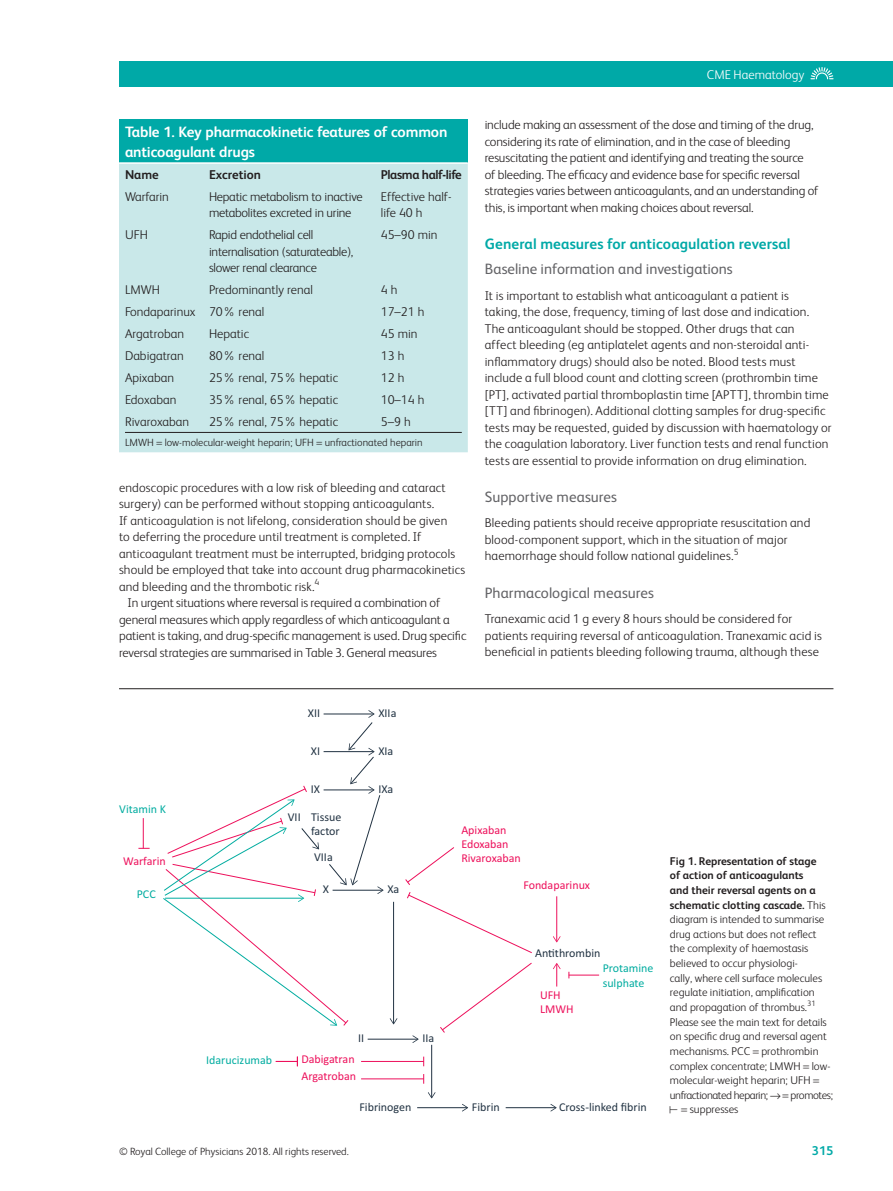
<style>
.page{position:relative;width:893px;height:1191px;background:#fff}
.page>*{position:absolute;margin:0;border:0;box-sizing:border-box;transform-origin:0 0}
.t1{font:15px "FS Albert";color:#636366}
.t2{font:700 15px/20.2px "FS Albert";letter-spacing:-.01em;color:#fff}
.t3{font:700 15px "FS Albert";color:#00a9a7}
.t4{font:300 12.75px/16.5px "FS Albert";color:#231f20}
.t5{font:300 12.75px/16.5px "FS Albert";letter-spacing:-.02em;color:#231f20}
.t6{font:700 12.75px "FS Albert";letter-spacing:-.02em;color:#231f20}
.t7{font:300 12.75px "FS Albert";letter-spacing:.005em;color:#fff}
.t8{font:700 12.75px "FS Albert";color:#231f20}
.t9{font:700 12.75px "FS Albert";color:#00a9a7}
.t10{font:12px/14.4px "Calibri";color:#213242}
.t11{font:12px/14.4px "Calibri";color:#ed105b}
.t12{font:12px/14.4px "Calibri";color:#00aca0}
.t13{font:300 11.25px/14.7px "FS Albert";color:#231f20}
.t14{font:300 10.5px "FS Albert";color:#231f20}
.t15{font:300 7.8px "FS Albert";color:#231f20}
.s1{font-weight:700}
</style>
<div class="page">
<div style="left:119px;top:62px;width:774px;height:25px;background:#00a9a7"></div>
<svg style="left:810px;top:67px;width:23px;height:12px"></svg>
<div style="left:119px;top:119px;width:349px;height:44px;background:#00a9a7"></div>
<div style="left:119px;top:164px;width:349px;height:288px;background:#c9e8e9"></div>
<hr style="left:119px;top:162px;width:349px;height:2px;background:#fff">
<hr style="left:125px;top:432px;width:337px;height:1px;background:#231f20">
<hr style="left:119px;top:688px;width:714px;height:1px;background:#231f20">
<hr style="left:368px;top:1038px;width:50px;height:1px;background:#213242">
<svg style="left:412px;top:1035px;width:7px;height:8px"></svg>
<hr style="left:417px;top:1107px;width:50px;height:1px;background:#213242">
<svg style="left:462px;top:1104px;width:6px;height:7px"></svg>
<hr style="left:506px;top:1107px;width:50px;height:1px;background:#213242">
<svg style="left:550px;top:1104px;width:7px;height:7px"></svg>
<hr style="left:393px;top:901px;width:1px;height:122px;background:#213242">
<svg style="left:390px;top:1018px;width:7px;height:6px"></svg>
<hr style="left:431px;top:1044px;width:1px;height:53px;background:#213242">
<svg style="left:428px;top:1092px;width:7px;height:6px"></svg>
<hr style="left:556px;top:896px;width:1px;height:45px;background:#ed105b">
<svg style="left:553px;top:936px;width:8px;height:6px"></svg>
<svg style="left:553px;top:963px;width:7px;height:23px"></svg>
<hr style="left:569px;top:974px;width:30px;height:1px;background:#ed105b">
<svg style="left:440px;top:962px;width:92px;height:71px"></svg>
<svg style="left:405px;top:847px;width:127px;height:106px"></svg>
<hr style="left:361px;top:1061px;width:63px;height:1px;background:#ed105b">
<svg style="left:276px;top:1056px;width:22px;height:10px"></svg>
<hr style="left:361px;top:1078px;width:63px;height:1px;background:#ed105b">
<hr style="left:143px;top:818px;width:1px;height:30px;background:#ed105b">
<svg style="left:138px;top:848px;width:12px;height:1px"></svg>
<svg style="left:163px;top:710px;width:220px;height:316px"></svg>
<svg style="left:156px;top:442px;width:6px;height:3px"></svg>
<svg style="left:317px;top:442px;width:5px;height:3px"></svg>
<p class="t2" style="left:125px;top:123px;width:324px">Table 1. Key pharmacokinetic features of common anticoagulant drugs</p>
<p class="t6" style="left:125px;top:169px;width:35px">Name</p>
<p class="t8" style="left:209px;top:169px;width:53px">Excretion</p>
<p class="t6" style="left:381px;top:169px;width:82px">Plasma half-life</p>
<p class="t4" style="left:125px;top:190px;width:45px">Warfarin</p>
<p class="t5" style="left:209px;top:190px;width:155px">Hepatic metabolism to inactive metabolites excreted in urine</p>
<p class="t4" style="left:381px;top:190px;width:72px">Effective half&shy;life 40 h</p>
<p class="t4" style="left:125px;top:228px;width:24px">UFH</p>
<p class="t5" style="left:209px;top:228px;width:146px">Rapid endothelial cell internalisation (saturateable), slower renal clearance</p>
<p class="t4" style="left:381px;top:228px;width:58px">45–90 min</p>
<p class="t4" style="left:125px;top:283px;width:36px">LMWH</p>
<p class="t4" style="left:209px;top:283px;width:105px">Predominantly renal</p>
<p class="t4" style="left:381px;top:283px;width:18px">4 h</p>
<p class="t4" style="left:125px;top:305px;width:141px">Fondaparinux 70% renal</p>
<p class="t4" style="left:381px;top:305px;width:45px">17–21 h</p>
<p class="t4" style="left:125px;top:327px;width:61px">Argatroban</p>
<p class="t4" style="left:209px;top:327px;width:42px">Hepatic</p>
<p class="t4" style="left:381px;top:327px;width:38px">45 min</p>
<p class="t4" style="left:125px;top:349px;width:60px">Dabigatran</p>
<p class="t4" style="left:209px;top:349px;width:57px">80% renal</p>
<p class="t4" style="left:381px;top:349px;width:25px">13 h</p>
<p class="t4" style="left:125px;top:371px;width:51px">Apixaban</p>
<p class="t4" style="left:209px;top:371px;width:131px">25% renal, 75% hepatic</p>
<p class="t4" style="left:381px;top:371px;width:25px">12 h</p>
<p class="t4" style="left:125px;top:393px;width:53px">Edoxaban</p>
<p class="t4" style="left:209px;top:393px;width:131px">35% renal, 65% hepatic</p>
<p class="t4" style="left:381px;top:393px;width:45px">10–14 h</p>
<p class="t4" style="left:125px;top:415px;width:66px">Rivaroxaban</p>
<p class="t4" style="left:209px;top:415px;width:131px">25% renal, 75% hepatic</p>
<p class="t4" style="left:381px;top:415px;width:31px">5–9 h</p>
<p class="t14" style="left:125px;top:439px;width:299px">LMWH low-molecular-weight heparin; UFH unfractionated heparin</p>
<p class="t4" style="left:119px;top:480px;width:328px">endoscopic procedures with a low risk of bleeding and cataract</p>
<p class="t4" style="left:119px;top:497px;width:317px">surgery) can be performed without stopping anticoagulants.</p>
<p class="t4" style="left:119px;top:513px;width:330px">If anticoagulation is not lifelong, consideration should be given</p>
<p class="t4" style="left:119px;top:530px;width:304px">to deferring the procedure until treatment is completed. If</p>
<p class="t4" style="left:119px;top:546px;width:338px">anticoagulant treatment must be interrupted, bridging protocols</p>
<p class="t4" style="left:119px;top:563px;width:348px">should be employed that take into account drug pharmacokinetics</p>
<p class="t4" style="left:119px;top:579px;width:202px">and bleeding and the thrombotic risk. <sup>4</sup></p>
<p class="t4" style="left:128px;top:596px;width:314px">In urgent situations where reversal is required a combination of</p>
<p class="t4" style="left:119px;top:612px;width:332px">general measures which apply regardless of which anticoagulant a</p>
<p class="t4" style="left:119px;top:629px;width:349px">patient is taking, and drug-specific management is used. Drug specific</p>
<p class="t4" style="left:119px;top:645px;width:319px">reversal strategies are summarised in Table 3 . General measures</p>
<p class="t7" style="left:707px;top:70px;width:99px">CME Haematology</p>
<p class="t4" style="left:485px;top:118px;width:335px">include making an assessment of the dose and timing of the drug, considering its rate of elimination, and in the case of bleeding resuscitating the patient and identifying and treating the source<br>of bleeding. The efficacy and evidence base for specific reversal strategies varies between anticoagulants, and an understanding of this, is important when making choices about reversal.</p>
<p class="t3" style="left:485px;top:238px;width:307px">General measures for anticoagulation reversal</p>
<p class="t1" style="left:485px;top:264px;width:250px">Baseline information and investigations</p>
<p class="t4" style="left:485px;top:288px;width:348px">It is important to establish what anticoagulant a patient is<br>taking, the dose, frequency, timing of last dose and indication.<br>The anticoagulant should be stopped. Other drugs that can<br>affect bleeding (eg antiplatelet agents and non-steroidal anti&shy;inflammatory drugs) should also be noted. Blood tests must include a full blood count and clotting screen (prothrombin time [PT], activated partial thromboplastin time [APTT], thrombin time [TT] and fibrinogen). Additional clotting samples for drug-specific tests may be requested, guided by discussion with haematology or the coagulation laboratory. Liver function tests and renal function tests are essential to provide information on drug elimination.</p>
<p class="t1" style="left:485px;top:492px;width:134px">Supportive measures</p>
<p class="t4" style="left:485px;top:516px;width:327px">Bleeding patients should receive appropriate resuscitation and blood-component support, which in the situation of major haemorrhage should follow national guidelines. <sup>5</sup></p>
<p class="t1" style="left:485px;top:588px;width:171px">Pharmacological measures</p>
<p class="t4" style="left:485px;top:612px;width:339px">Tranexamic acid 1 g every 8 hours should be considered for patients requiring reversal of anticoagulation. Tranexamic acid is beneficial in patients bleeding following trauma, although these</p>
<p class="t10" style="left:308px;top:707px;width:14px">XII</p>
<p class="t10" style="left:378px;top:707px;width:20px">XIIa</p>
<p class="t10" style="left:311px;top:744px;width:11px">XI</p>
<p class="t10" style="left:378px;top:744px;width:16px">XIa</p>
<p class="t10" style="left:311px;top:782px;width:11px">IX</p>
<p class="t10" style="left:378px;top:782px;width:16px">IXa</p>
<p class="t12" style="left:119px;top:802px;width:48px">Vitamin K</p>
<p class="t10" style="left:288px;top:811px;width:14px">VII</p>
<p class="t10" style="left:311px;top:810px;width:32px">Tissue factor</p>
<p class="t11" style="left:461px;top:823px;width:49px">Apixaban<br>Edoxaban</p>
<p class="t10" style="left:314px;top:851px;width:20px">VIIa</p>
<p class="t11" style="left:123px;top:855px;width:44px">Warfarin</p>
<p class="t11" style="left:461px;top:852px;width:61px">Rivaroxaban</p>
<p class="t10" style="left:323px;top:883px;width:8px">X</p>
<p class="t11" style="left:523px;top:879px;width:68px">Fondaparinux</p>
<p class="t10" style="left:387px;top:883px;width:13px">Xa</p>
<p class="t12" style="left:137px;top:887px;width:20px">PCC</p>
<p class="t10" style="left:535px;top:946px;width:67px">An-thrombin</p>
<p class="t12" style="left:206px;top:1053px;width:68px">Idarucizumab</p>
<p class="t10" style="left:358px;top:1032px;width:8px">II</p>
<p class="t11" style="left:301px;top:1051px;width:56px;line-height:17.4px">Dabigatran<br>Argatroban</p>
<p class="t10" style="left:422px;top:1032px;width:13px">IIa</p>
<p class="t11" style="left:540px;top:988px;width:35px">UFH<br>LMWH</p>
<p class="t12" style="left:603px;top:962px;width:52px">Protamine sulphate</p>
<p class="t10" style="left:359px;top:1100px;width:53px">Fibrinogen</p>
<p class="t10" style="left:472px;top:1100px;width:29px">Fibrin</p>
<p class="t10" style="left:559px;top:1100px;width:89px">Cross-linked fibrin</p>
<p class="t13" style="left:670px;top:854px;width:157px"><span class="s1">Fig 1. Representation of stage of action of anticoagulants<br>and their reversal agents on a schematic clotting cascade.</span> This diagram is intended to summarise drug actions but does not reflect the complexity of haemostasis believed to occur physiologi-<br>cally, where cell surface molecules regulate initiation, amplification and propagation of thrombus.</p>
<p class="t15" style="left:807px;top:1000px;width:10px">31</p>
<p class="t13" style="left:670px;top:1015px;width:165px">Please see the main text for details on specific drug and reversal agent mechanisms. PCC prothrombin complex concentrate; LMWH low&shy;molecular-weight heparin; UFH unfractionated heparin; → promotes;</p>
<p class="t13" style="left:690px;top:1103px;width:50px">suppresses</p>
<p class="t14" style="left:119px;top:1147px;width:231px">© Royal College of Physicians 2018. All rights reserved.</p>
<p class="t9" style="left:812px;top:1145px;width:23px">315</p>
</div>
